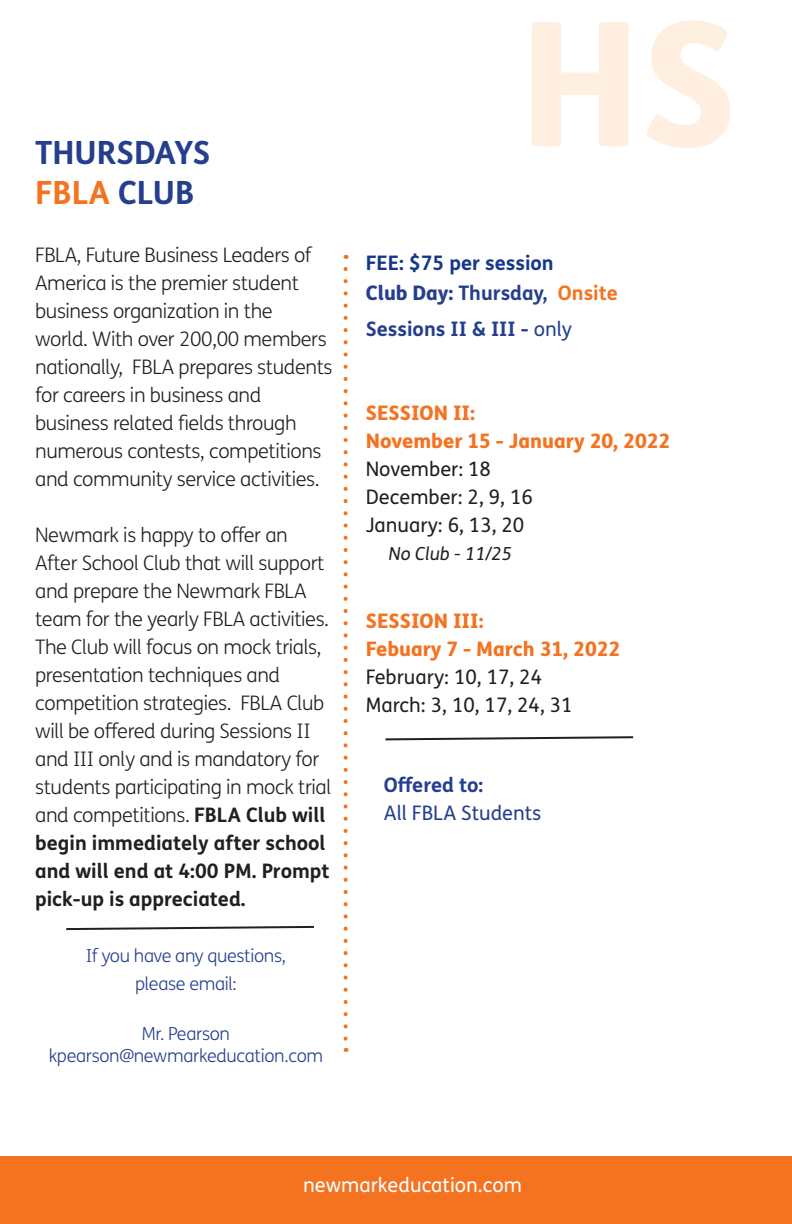
<style>
.page{position:relative;width:792px;height:1224px;background:#fff}
.page>*{position:absolute;margin:0;border:0;box-sizing:border-box;transform-origin:0 0}
.t1{font:800 173px "FS Me Pro";color:#feefe1}
.t2{font:700 32px "FS Me Pro";color:#253f8e}
.Club_Head{font:700 32px "FS Me Pro";color:#f47321}
.Club_Description{font:300 20px/28px "FS Me Pro";letter-spacing:-.02em;color:#231f20}
.Session_Date{font:20px/28px "FS Me Pro";color:#231f20}
.Session_Head{font:700 20px "FS Me Pro";color:#253f8e}
.Session_Date-2{font:800 20px "FS Me Pro";color:#f47321}
.Session_Head-2{font:800 20px "FS Me Pro";color:#f47321}
.t3{font:20px "FS Me Pro";color:#fff}
.Session_Head-3{font:700 20px "FS Me Pro";color:#153889}
.Session_Date-3{font:20px "FS Me Pro";color:#253f8e}
.Session_Date-4{font:700 20px "FS Me Pro";color:#253f8e}
.Club_Description-2{font:300 18px/28px "FS Me Pro";letter-spacing:-.02em;color:#253f8e;text-align:center}
.Session_Date-5{font:italic 18px "FS Me Pro";color:#231f20}
.s1{color:#253f8e}
.s2{font-weight:700}
.s3{font-weight:800}
.s4{color:#f47321}
.s5{font-weight:400}
</style>
<div class="page">
<svg style="left:385px;top:736px;width:249px;height:5px"></svg>
<div style="left:0;top:1156px;width:792px;height:68px;background:#f47321"></div>
<svg style="left:344px;top:269px;width:4px;height:783px"></svg>
<svg style="left:66px;top:925px;width:248px;height:6px"></svg>
<p class="t2" style="left:35px;top:128px;width:177px">THURSDAYS</p>
<p class="Club_Head" style="left:35px;top:168px;width:161px">FBLA <span class="s1">CLUB</span></p>
<p class="Club_Description" style="left:35px;top:240px;width:299px">FBLA, Future Business Leaders of<br>America is the premier student business organization in the<br>world. With over 200,00 members nationally, FBLA prepares students for careers in business and business related fields through numerous contests, competitions and community service activities.</p>
<p class="Club_Description" style="left:35px;top:520px;width:298px">Newmark is happy to offer an<br>After School Club that will support and prepare the Newmark FBLA team for the yearly FBLA activities.<br>The Club will focus on mock trials, presentation techniques and competition strategies. FBLA Club will be offered during Sessions II and III only and is mandatory for students participating in mock trial and competitions. <span class="s2">FBLA Club will begin immediately after school and will end at 4:00 PM. Prompt pick-up is appreciated.</span></p>
<p class="Club_Description-2" style="left:86px;top:941px;width:202px">If you have any questions, please email:</p>
<p class="Club_Description-2" style="left:49px;top:1022px;width:276px;line-height:22px">Mr. Pearson kpearson@newmarkeducation.com</p>
<p class="t1" style="left:520px;top:-52px;width:220px">HS</p>
<p class="Session_Head-3" style="left:366px;top:247px;width:190px">FEE: $75 per session</p>
<p class="Session_Head" style="left:366px;top:277px;width:254px"><span class="s3">Club Day:</span> Thursday, <span class="s4">Onsite</span></p>
<p class="Session_Head" style="left:366px;top:313px;width:208px">Sessions II &amp; III - <span class="s5">only</span></p>
<p class="Session_Date-2" style="left:366px;top:397px;width:111px">SESSION II:</p>
<p class="Session_Head-2" style="left:366px;top:425px;width:306px">November 15 - January 20, 2022</p>
<p class="Session_Date" style="left:366px;top:454px;width:127px">November: 18</p>
<p class="Session_Date" style="left:366px;top:482px;width:169px">December: 2, 9, 16<br>January: 6, 13, 20</p>
<p class="Session_Date-5" style="left:389px;top:541px;width:125px">No Club - 11/25</p>
<p class="Session_Date-2" style="left:366px;top:605px;width:119px">SESSION III:</p>
<p class="Session_Date-2" style="left:366px;top:633px;width:256px">Febuary 7 - March 31, 2022</p>
<p class="Session_Date" style="left:366px;top:663px;width:208px">February: 10, 17, 24<br>March: 3, 10, 17, 24, 31</p>
<p class="Session_Date-4" style="left:384px;top:769px;width:101px">Offered to:</p>
<p class="Session_Date-3" style="left:384px;top:799px;width:159px">All FBLA Students</p>
<p class="t3" style="left:303px;top:1171px;width:220px">newmarkeducation.com</p>
</div>
